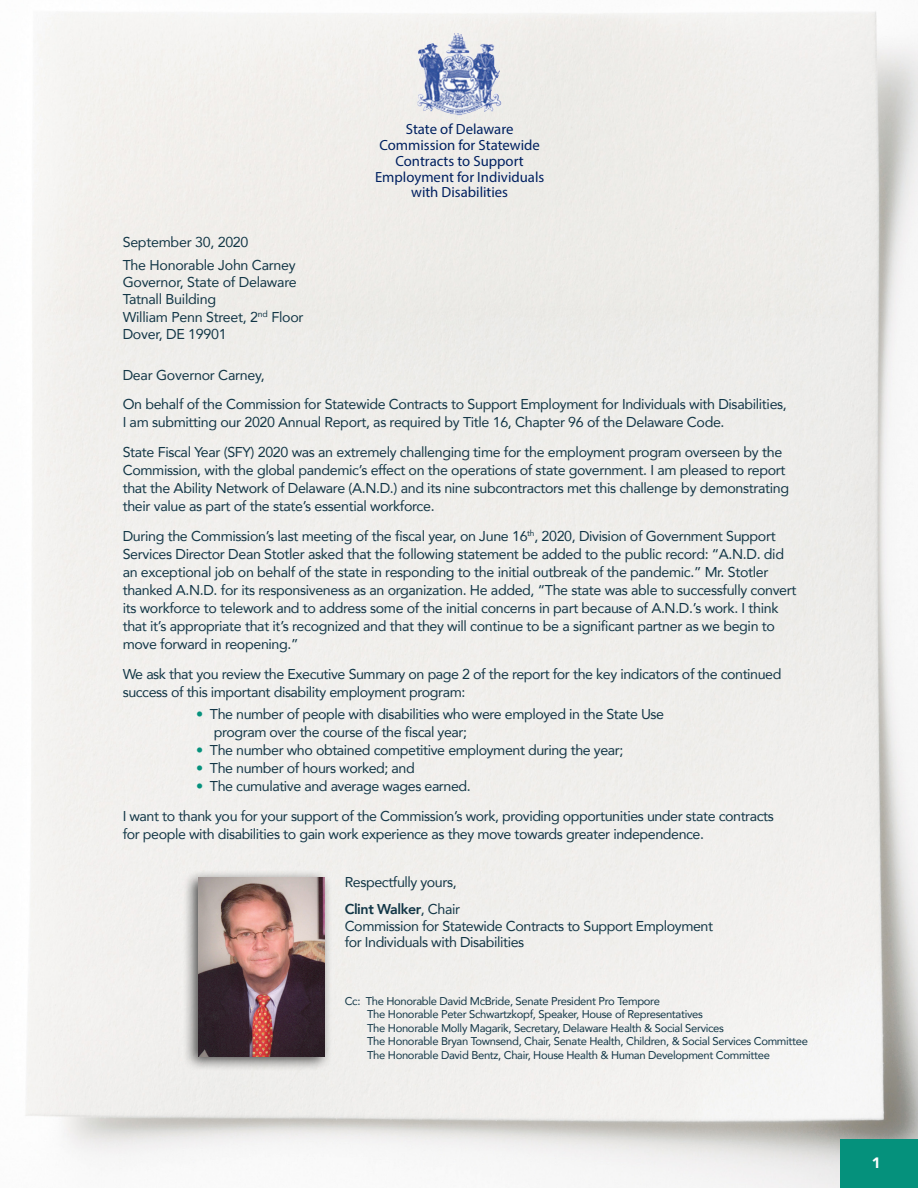
<style>
.page{position:relative;width:918px;height:1188px;background:#fff}
.page>*{position:absolute;margin:0;border:0;box-sizing:border-box;transform-origin:0 0}
.t1{font:900 15px "Avenir";color:#fff}
.t2{font:14.7px/15.9px "Myriad Pro";color:#002060;text-align:center}
.t3{font:14.25px/18px "Avenir";letter-spacing:-.025em;color:#123646}
.t4{font:11.25px/13.5px "Avenir";letter-spacing:-.03em;color:#123646}
.s1{color:#05917c}
.s2{font-weight:800}
</style>
<div class="page">
<img style="left:25px;top:11px;width:893px;height:1177px">
<img style="left:417px;top:33px;width:49px;height:82px">
<div style="left:841px;top:1140px;width:77px;height:48px;background:#05917c"></div>
<div style="left:182px;top:869px;width:150px;height:202px;background:#000;opacity:.68"></div>
<img style="left:198px;top:878px;width:127px;height:178px">
<p class="t2" style="left:375px;top:120px;width:171px">State of Delaware<br>Commission for Statewide<br>Contracts to Support<br>Employment for Individuals with Disabilities</p>
<p class="t3" style="left:123px;top:231px;width:175px;line-height:22.5px">September 30, 2020<br>The Honorable John Carney</p>
<p class="t3" style="left:123px;top:273px;width:182px;line-height:17.4px">Governor, State of Delaware<br>Tatnall Building<br>William Penn Street, 2<sup>nd</sup> Floor<br>Dover, DE 19901</p>
<p class="t3" style="left:123px;top:361px;width:666px;line-height:28.5px">Dear Governor Carney,<br>On behalf of the Commission for Statewide Contracts to Support Employment for Individuals with Disabilities,</p>
<p class="t3" style="left:123px;top:406px;width:661px;line-height:30px">I am submitting our 2020 Annual Report, as required by Title 16, Chapter 96 of the Delaware Code.<br>State Fiscal Year (SFY) 2020 was an extremely challenging time for the employment program overseen by the</p>
<p class="t3" style="left:123px;top:460px;width:668px">Commission, with the global pandemic’s effect on the operations of state government. I am pleased to report that the Ability Network of Delaware (A.N.D.) and its nine subcontractors met this challenge by demonstrating their value as part of the state’s essential workforce.</p>
<p class="t3" style="left:123px;top:526px;width:675px">During the Commission’s last meeting of the fiscal year, on June 16<sup>th</sup>, 2020, Division of Government Support Services Director Dean Stotler asked that the following statement be added to the public record: “A.N.D. did an exceptional job on behalf of the state in responding to the initial outbreak of the pandemic.” Mr. Stotler thanked A.N.D. for its responsiveness as an organization. He added, “The state was able to successfully convert its workforce to telework and to address some of the initial concerns in part because of A.N.D.’s work. I think that it’s appropriate that it’s recognized and that they will continue to be a significant partner as we begin to move forward in reopening.”</p>
<p class="t3" style="left:123px;top:664px;width:660px">We ask that you review the Executive Summary on page 2 of the report for the key indicators of the continued success of this important disability employment program:</p>
<p class="t3" style="left:214px;top:705px;width:452px;text-indent:-18px"><span class="s1">•</span> The number of people with disabilities who were employed in the State Use program over the course of the fiscal year;</p>
<p class="t3" style="left:196px;top:741px;width:429px"><span class="s1">•</span> The number who obtained competitive employment during the year;</p>
<p class="t3" style="left:196px;top:759px;width:220px"><span class="s1">•</span> The number of hours worked; and</p>
<p class="t3" style="left:123px;top:771px;width:653px;line-height:30px;text-indent:74px"><span class="s1">•</span> The cumulative and average wages earned.<br>I want to thank you for your support of the Commission’s work, providing opportunities under state contracts</p>
<p class="t3" style="left:123px;top:825px;width:583px">for people with disabilities to gain work experience as they move towards greater independence.</p>
<p class="t3" style="left:345px;top:868px;width:117px;line-height:27px">Respectfully yours,<br><span class="s2">Clint Walker</span>, Chair</p>
<p class="t3" style="left:345px;top:917px;width:370px;line-height:16.5px">Commission for Statewide Contracts to Support Employment for Individuals with Disabilities</p>
<p class="t4" style="left:367px;top:994px;width:442px;text-indent:-22px">Cc: The Honorable David McBride, Senate President Pro Tempore<br>The Honorable Peter Schwartzkopf, Speaker, House of Representatives<br>The Honorable Molly Magarik, Secretary, Delaware Health &amp; Social Services<br>The Honorable Bryan Townsend, Chair, Senate Health, Children, &amp; Social Services Committee The Honorable David Bentz, Chair, House Health &amp; Human Development Committee</p>
<p class="t1" style="left:872px;top:1150px;width:10px">1</p>
</div>
